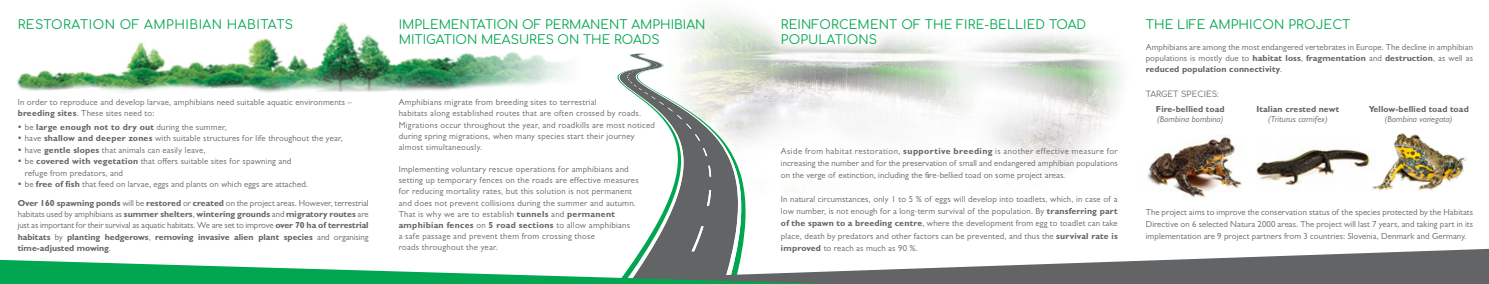
<style>
.page{position:relative;width:1489px;height:284px;background:#fff}
.page>*{position:absolute;margin:0;border:0;box-sizing:border-box;transform-origin:0 0}
.t1{font:12.5px/15px "Comfortaa";letter-spacing:.01em;color:#00a650}
.t2{font:12.5px "Comfortaa";letter-spacing:.04em;color:#00a650}
.t3{font:8.75px/11.2px "Gill Sans MT Pro";letter-spacing:.02em;color:#636466}
.t4{font:700 8.75px/11.2px "Gill Sans MT Pro";color:#636466;text-align:justify}
.t5{font:italic 8.75px "Gill Sans MT Pro";letter-spacing:.01em;color:#636466}
.t6{font:700 8.75px "Gill Sans MT Pro";letter-spacing:.02em;color:#636466}
.t7{font:8.12px "Comfortaa";letter-spacing:.01em;color:#636466}
.s1{font-weight:700}
.s2{font-weight:400}
</style>
<div class="page">
<img style="left:17px;top:22px;width:551px;height:71px">
<img style="left:1002px;top:50px;width:121px;height:120px">
<svg style="left:854px;top:54px;width:244px;height:93px"></svg>
<img style="left:680px;top:11px;width:312px;height:136px">
<svg style="left:758px;top:73px;width:222px;height:134px"></svg>
<img style="left:1147px;top:135px;width:95px;height:64px">
<img style="left:1256px;top:149px;width:114px;height:37px">
<img style="left:1370px;top:133px;width:97px;height:58px">
<svg style="left:767px;top:11px;width:333px;height:48px"></svg>
<svg style="left:741px;top:54px;width:5px;height:164px"></svg>
<svg style="left:711px;top:54px;width:30px;height:194px"></svg>
<svg style="left:617px;top:53px;width:94px;height:195px"></svg>
<svg style="left:728px;top:218px;width:18px;height:30px"></svg>
<svg style="left:635px;top:248px;width:853px;height:35px;fill:#636466"></svg>
<svg style="left:0;top:259px;width:831px;height:24px"></svg>
<h1 class="t2" style="left:18px;top:13px;width:277px">RESTORATION OF AMPHIBIAN HABITATS</h1>
<p class="t3" style="left:18px;top:96px;width:336px">In order to reproduce and develop larvae, amphibians need suitable aquatic environments – <span class="s1">breeding sites</span>. These sites need to:</p>
<p class="t6" style="left:18px;top:121px;width:210px">• <span class="s2">be</span> large enough not to dry out <span class="s2">during the summer,</span></p>
<p class="t3" style="left:18px;top:132px;width:326px">• have <span class="s1">shallow and deeper zones</span> with suitable structures for life throughout the year,</p>
<p class="t3" style="left:18px;top:144px;width:189px">• have <span class="s1">gentle slopes</span> that animals can easily leave,</p>
<p class="t3" style="left:25px;top:155px;width:268px;text-indent:-7px">• be <span class="s1">covered with vegetation</span> that offers suitable sites for spawning and refuge from predators, and</p>
<p class="t3" style="left:18px;top:175px;width:352px;line-height:18.4px">• be <span class="s1">free of fish</span> that feed on larvae, eggs and plants on which eggs are attached.<br><span class="s1">Over 160 spawning ponds</span> will be <span class="s1">restored</span> or <span class="s1">created</span> on the project areas. However, terrestrial</p>
<p class="t4" style="left:18px;top:208px;width:352px"><span class="s2">habitats used by amphibians as</span> summer shelters<span class="s2">,</span> wintering grounds <span class="s2">and</span> migratory routes <span class="s2">are just as important for their survival as aquatic habitats. We are set to improve</span> over 70 ha of terrestrial habitats <span class="s2">by</span> planting hedgerows<span class="s2">,</span> removing invasive alien plant species <span class="s2">and organising </span>time-adjusted mowing<span class="s2">.</span></p>
<h1 class="t1" style="left:399px;top:15px;width:308px">IMPLEMENTATION OF PERMANENT AMPHIBIAN<br>MITIGATION MEASURES ON THE ROADS</h1>
<p class="t3" style="left:399px;top:96px;width:258px">Amphibians migrate from breeding sites to terrestrial<br>habitats along established routes that are often crossed by roads.<br>Migrations occur throughout the year, and roadkills are most noticed during spring migrations, when many species start their journey almost simultaneously.</p>
<p class="t3" style="left:399px;top:163px;width:241px">Implementing voluntary rescue operations for amphibians and setting up temporary fences on the roads are effective measures for reducing mortality rates, but this solution is not permanent and does not prevent collisions during the summer and autumn.<br>That is why we are to establish <span class="s1">tunnels</span> and <span class="s1">permanent amphibian fences</span> on <span class="s1">5 road sections</span> to allow amphibians<br>a safe passage and prevent them from crossing those<br>roads throughout the year.</p>
<h1 class="t1" style="left:781px;top:15px;width:307px">REINFORCEMENT OF THE FIRE-BELLIED TOAD<br>POPULATIONS</h1>
<p class="t3" style="left:781px;top:145px;width:338px;line-height:12px;text-align:justify">Aside from habitat restoration, <span class="s1">supportive breeding</span> is another effective measure for increasing the number and for the preservation of small and endangered amphibian populations on the verge of extinction, including the fire-bellied toad on some project areas.</p>
<p class="t3" style="left:781px;top:193px;width:338px;line-height:12px;text-align:justify">In natural circumstances, only 1 to 5 % of eggs will develop into toadlets, which, in case of a low number, is not enough for a long-term survival of the population. By <span class="s1">transferring part of the spawn to a breeding centre</span>, where the development from egg to toadlet can take place, death by predators and other factors can be prevented, and thus the <span class="s1">survival rate is improved</span> to reach as much as 90 %.</p>
<h1 class="t1" style="left:1145px;top:15px;width:206px">THE LIFE AMPHICON PROJECT</h1>
<p class="t3" style="left:1145px;top:41px;width:329px;text-align:justify">Amphibians are among the most endangered vertebrates in Europe. The decline in amphibian populations is mostly due to <span class="s1">habitat loss</span>, <span class="s1">fragmentation</span> and <span class="s1">destruction</span>, as well as <span class="s1">reduced population connectivity</span>.</p>
<p class="t7" style="left:1145px;top:87px;width:75px">TARGET SPECIES:</p>
<p class="t4" style="left:1155px;top:103px;width:70px">Fire-bellied toad</p>
<p class="t5" style="left:1157px;top:114px;width:68px">(Bombina bombina)</p>
<p class="t4" style="left:1256px;top:103px;width:84px">Italian crested newt</p>
<p class="t5" style="left:1267px;top:114px;width:61px">(Triturus carnifex)</p>
<p class="t4" style="left:1368px;top:103px;width:101px">Yellow-bellied toad toad</p>
<p class="t5" style="left:1384px;top:114px;width:69px">(Bombina variegata)</p>
<p class="t3" style="left:1145px;top:206px;width:329px;line-height:11.9px;text-align:justify">The project aims to improve the conservation status of the species protected by the Habitats Directive on 6 selected Natura 2000 areas. The project will last 7 years, and taking part in its implementation are 9 project partners from 3 countries: Slovenia, Denmark and Germany.</p>
</div>
